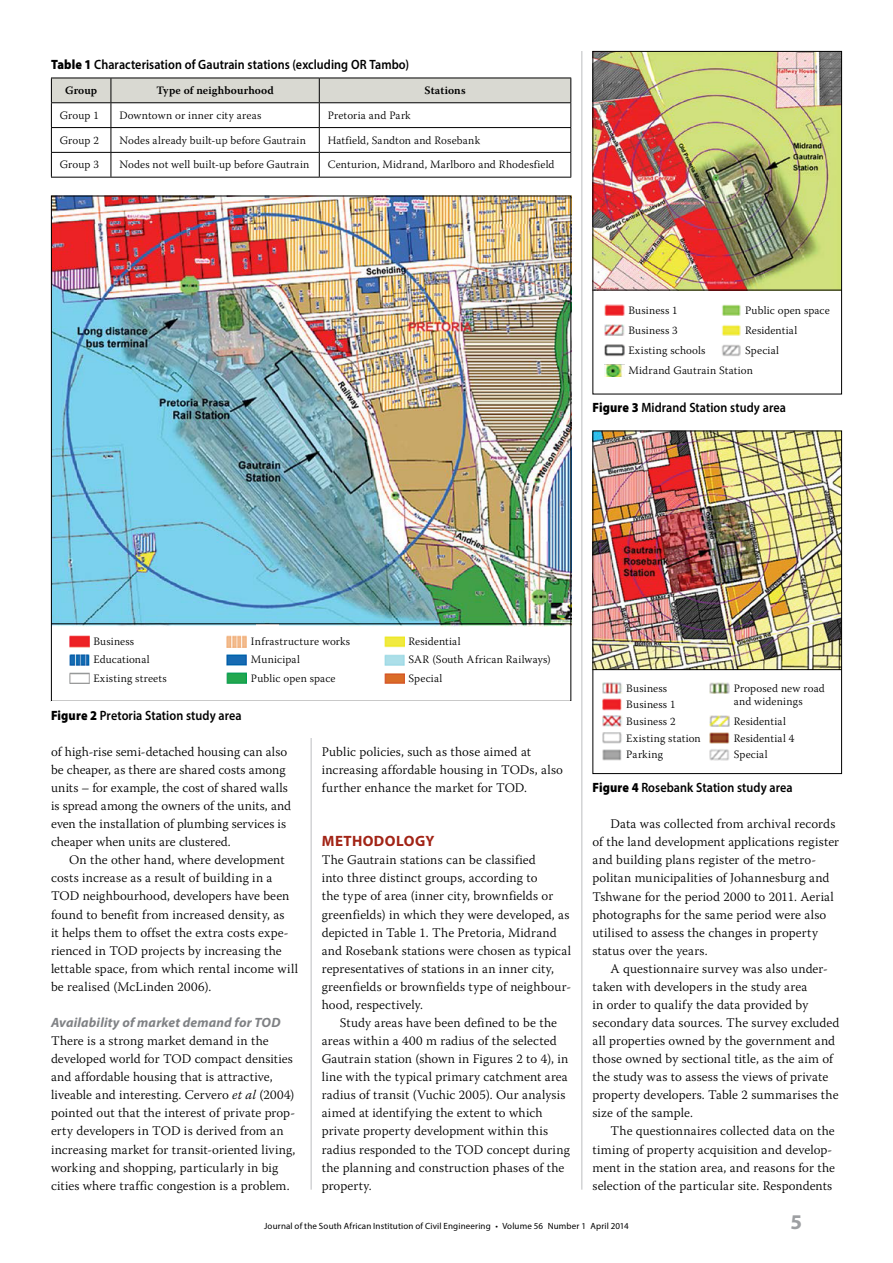
<style>
.page{position:relative;width:893px;height:1263px;background:#fff}
.page>*{position:absolute;margin:0;border:0;box-sizing:border-box;transform-origin:0 0}
.t1{font:700 21px "Myriad Pro";color:#9d9fa2}
.t2{font:700 15px "Myriad Pro";color:#a22416}
.t3{font:600 13.5px "Myriad Pro";letter-spacing:.005em;color:#000;scale:.9 1}
.t4{font:italic 700 13.5px "Myriad Pro";letter-spacing:.01em;color:#808285}
.t5{font:300 13.2px/18px "Warnock Pro";letter-spacing:.01em;color:#000}
.t6{font:300 11.25px/18px "Warnock Pro";letter-spacing:.015em;color:#000}
.t7{font:600 11.25px "Warnock Pro";letter-spacing:.01em;color:#000}
.t8{font:9px "Myriad Pro";letter-spacing:.015em;color:#000}
.s1{font-weight:900}
.s2{font-style:italic}
</style>
<div class="page">
<hr style="left:311px;top:51px;width:1px;height:1138px;background:#bcbec0">
<hr style="left:581px;top:51px;width:1px;height:1138px;background:#bcbec0">
<div style="left:51px;top:51px;width:520px;height:145px;background:#fff"></div>
<hr style="left:51px;top:177px;width:60px;height:1px;background:#000">
<hr style="left:111px;top:177px;width:208px;height:1px;background:#000">
<hr style="left:319px;top:177px;width:252px;height:1px;background:#000">
<svg style="left:51px;top:78px;width:520px;height:99px"></svg>
<hr style="left:51px;top:102px;width:60px;height:1px;background:#000">
<hr style="left:111px;top:102px;width:208px;height:1px;background:#000">
<hr style="left:319px;top:102px;width:252px;height:1px;background:#000">
<div style="left:51px;top:196px;width:520px;height:505px;background:#fff"></div>
<img style="left:53px;top:198px;width:516px;height:429px">
<img style="left:69px;top:636px;width:20px;height:11px">
<img style="left:69px;top:654px;width:20px;height:11px">
<img style="left:69px;top:672px;width:20px;height:12px">
<img style="left:227px;top:636px;width:20px;height:11px">
<img style="left:227px;top:654px;width:20px;height:11px">
<img style="left:227px;top:672px;width:20px;height:12px">
<img style="left:384px;top:636px;width:20px;height:11px">
<img style="left:384px;top:654px;width:20px;height:11px">
<img style="left:384px;top:673px;width:20px;height:11px">
<div style="left:256px;top:624px;width:23px;height:5px;background:#fff"></div>
<hr style="left:51px;top:623px;width:520px;height:1px;background:#000">
<div style="left:51px;top:702px;width:520px;height:36px;background:#fff"></div>
<img style="left:594px;top:53px;width:246px;height:237px">
<img style="left:604px;top:365px;width:20px;height:11px">
<img style="left:604px;top:304px;width:20px;height:11px">
<img style="left:722px;top:304px;width:19px;height:11px">
<img style="left:604px;top:324px;width:20px;height:12px">
<img style="left:721px;top:325px;width:20px;height:11px">
<img style="left:604px;top:345px;width:20px;height:11px">
<img style="left:722px;top:345px;width:19px;height:11px">
<hr style="left:592px;top:290px;width:250px;height:1px;background:#000">
<div style="left:592px;top:51px;width:250px;height:343px;border:1px solid #000"></div>
<img style="left:594px;top:433px;width:246px;height:236px">
<img style="left:602px;top:699px;width:20px;height:11px">
<img style="left:602px;top:682px;width:20px;height:12px">
<img style="left:602px;top:715px;width:20px;height:12px">
<img style="left:602px;top:732px;width:20px;height:11px">
<img style="left:602px;top:749px;width:20px;height:11px">
<img style="left:710px;top:682px;width:19px;height:12px">
<img style="left:710px;top:715px;width:19px;height:12px">
<img style="left:710px;top:732px;width:19px;height:11px">
<img style="left:710px;top:749px;width:19px;height:11px">
<div style="left:592px;top:431px;width:250px;height:343px;border:1px solid #000"></div>
<hr style="left:592px;top:669px;width:250px;height:1px;background:#000">
<p class="t3" style="left:51px;top:56px;width:399px"><span class="s1">Table 1</span> Characterisation of Gautrain stations (excluding OR Tambo)</p>
<p class="t7" style="left:65px;top:84px;width:34px">Group</p>
<p class="t7" style="left:156px;top:84px;width:119px">Type of neighbourhood</p>
<p class="t7" style="left:425px;top:84px;width:43px">Stations</p>
<p class="t6" style="left:60px;top:106px;width:41px">Group 1</p>
<p class="t6" style="left:119px;top:106px;width:143px">Downtown or inner city areas</p>
<p class="t6" style="left:328px;top:106px;width:84px">Pretoria and Park</p>
<p class="t6" style="left:60px;top:131px;width:41px">Group 2</p>
<p class="t6" style="left:119px;top:131px;width:188px">Nodes already built-up before Gautrain</p>
<p class="t6" style="left:328px;top:131px;width:154px">Hatfield, Sandton and Rosebank</p>
<p class="t6" style="left:60px;top:156px;width:41px">Group 3</p>
<p class="t6" style="left:119px;top:156px;width:192px">Nodes not well built-up before Gautrain</p>
<p class="t6" style="left:328px;top:156px;width:228px">Centurion, Midrand, Marlboro and Rhodesfield</p>
<p class="t6" style="left:628px;top:301px;width:51px">Business 1</p>
<p class="t6" style="left:745px;top:301px;width:86px">Public open space</p>
<p class="t6" style="left:628px;top:321px;width:51px">Business 3</p>
<p class="t6" style="left:745px;top:321px;width:54px">Residential</p>
<p class="t6" style="left:628px;top:341px;width:79px">Existing schools</p>
<p class="t6" style="left:745px;top:341px;width:35px">Special</p>
<p class="t6" style="left:628px;top:361px;width:126px">Midrand Gautrain Station</p>
<p class="t3" style="left:592px;top:399px;width:216px"><span class="s1">Figure 3</span> Midrand Station study area</p>
<p class="t6" style="left:93px;top:632px;width:75px">Business<br>Educational<br>Existing streets</p>
<p class="t6" style="left:251px;top:632px;width:101px">Infrastructure works<br>Municipal<br>Public open space</p>
<p class="t6" style="left:409px;top:632px;width:144px">Residential<br>SAR (South African Railways)<br>Special</p>
<p class="t3" style="left:51px;top:707px;width:213px"><span class="s1">Figure 2</span> Pretoria Station study area</p>
<p class="t5" style="left:51px;top:742px;width:242px">of high-rise semi-detached housing can also be cheaper, as there are shared costs among units – for example, the cost of shared walls is spread among the owners of the units, and even the installation of plumbing services is cheaper when units are clustered.</p>
<p class="t5" style="left:51px;top:851px;width:248px;text-indent:18px">On the other hand, where development costs increase as a result of building in a TOD neighbourhood, developers have been found to benefit from increased density, as<br>it helps them to offset the extra costs expe&shy;rienced in TOD projects by increasing the lettable space, from which rental income will be realised (McLinden 2006).</p>
<p class="t4" style="left:51px;top:1014px;width:231px">Availability of market demand for TOD</p>
<p class="t5" style="left:51px;top:1031px;width:246px">There is a strong market demand in the developed world for TOD compact densities and affordable housing that is attractive, liveable and interesting. Cervero <span class="s2">et al</span> (2004) pointed out that the interest of private prop&shy;erty developers in TOD is derived from an increasing market for transit-oriented living, working and shopping, particularly in big cities where traffic congestion is a problem.</p>
<p class="t5" style="left:322px;top:742px;width:243px">Public policies, such as those aimed at increasing affordable housing in TODs, also further enhance the market for TOD.</p>
<p class="t2" style="left:322px;top:831px;width:17px">METHODOLO</p>
<p class="t2" style="left:415px;top:831px;width:21px">GY</p>
<p class="t5" style="left:322px;top:851px;width:251px">The Gautrain stations can be classified<br>into three distinct groups, according to<br>the type of area (inner city, brownfields or greenfields) in which they were developed, as depicted in Table 1. The Pretoria, Midrand and Rosebank stations were chosen as typical representatives of stations in an inner city, greenfields or brownfields type of neighbour&shy;hood, respectively.</p>
<p class="t5" style="left:322px;top:1013px;width:250px;text-indent:18px">Study areas have been defined to be the areas within a 400 m radius of the selected Gautrain station (shown in Figures 2 to 4), in line with the typical primary catchment area radius of transit (Vuchic 2005). Our analysis aimed at identifying the extent to which private property development within this radius responded to the TOD concept during the planning and construction phases of the property.</p>
<p class="t6" style="left:626px;top:679px;width:42px">Business</p>
<p class="t6" style="left:626px;top:713px;width:76px;line-height:16.6px">Business 2<br>Existing station<br>Parking</p>
<p class="t6" style="left:626px;top:695px;width:51px">Business 1</p>
<p class="t6" style="left:734px;top:681px;width:92px;line-height:12.8px">Proposed new road and widenings</p>
<p class="t6" style="left:734px;top:713px;width:62px;line-height:16.6px">Residential<br>Residential 4<br>Special</p>
<p class="t3" style="left:592px;top:779px;width:224px"><span class="s1">Figure 4</span> Rosebank Station study area</p>
<p class="t5" style="left:592px;top:815px;width:248px;text-indent:18px">Data was collected from archival records of the land development applications register and building plans register of the metro&shy;politan municipalities of Johannesburg and Tshwane for the period 2000 to 2011. Aerial photographs for the same period were also utilised to assess the changes in property status over the years.</p>
<p class="t5" style="left:592px;top:959px;width:249px;text-indent:18px">A questionnaire survey was also under&shy;taken with developers in the study area<br>in order to qualify the data provided by secondary data sources. The survey excluded all properties owned by the government and those owned by sectional title, as the aim of the study was to assess the views of private property developers. Table 2 summarises the size of the sample.</p>
<p class="t5" style="left:592px;top:1122px;width:244px;text-indent:18px">The questionnaires collected data on the timing of property acquisition and develop&shy;ment in the station area, and reasons for the selection of the particular site. Respondents</p>
<p class="t8" style="left:264px;top:1220px;width:366px">Journal of the South African Institution of Civil Engineering • Volume 56 Number 1 April 2014</p>
<h1 class="t1" style="left:790px;top:1208px;width:13px">5</h1>
</div>
